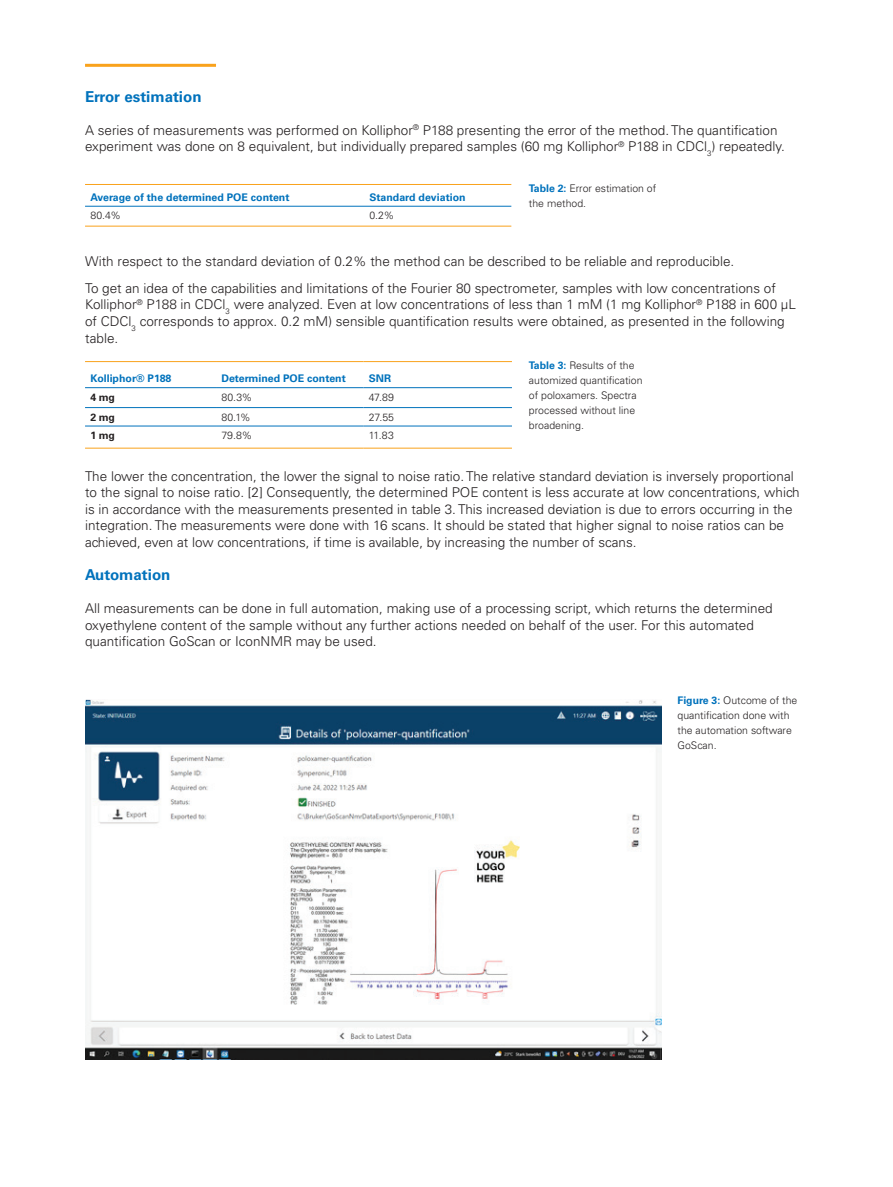
<style>
.page{position:relative;width:893px;height:1187px;background:#fff}
.page>*{position:absolute;margin:0;border:0;box-sizing:border-box;transform-origin:0 0}
.t1{font:700 15px "Univers LT Std";color:#0072bc}
.t2{font:300 13.5px/16.5px "Univers LT Std";color:#231f20}
.t3{font:300 10.5px/15px "Univers LT Std";color:#231f20}
.t4{font:700 10.5px "Univers LT Std";color:#0072bc}
.t5{font:700 10.5px "Univers LT Std";color:#231f20}
.s1{font-weight:700;color:#0072bc}
</style>
<div class="page">
<hr style="left:85px;top:361px;width:131px;height:1px;background:#f9a21c">
<hr style="left:216px;top:361px;width:147px;height:1px;background:#f9a21c">
<hr style="left:363px;top:361px;width:149px;height:1px;background:#f9a21c">
<hr style="left:85px;top:448px;width:131px;height:1px;background:#f9a21c">
<hr style="left:216px;top:448px;width:147px;height:1px;background:#f9a21c">
<hr style="left:363px;top:448px;width:149px;height:1px;background:#f9a21c">
<hr style="left:85px;top:387px;width:131px;height:1px;background:#0072bc">
<hr style="left:216px;top:387px;width:147px;height:1px;background:#0072bc">
<hr style="left:363px;top:387px;width:149px;height:1px;background:#0072bc">
<hr style="left:85px;top:407px;width:131px;height:1px;background:#0072bc">
<hr style="left:216px;top:407px;width:147px;height:1px;background:#0072bc">
<hr style="left:363px;top:407px;width:149px;height:1px;background:#0072bc">
<hr style="left:85px;top:425px;width:131px;height:1px;background:#0072bc">
<hr style="left:216px;top:425px;width:147px;height:1px;background:#0072bc">
<hr style="left:363px;top:425px;width:149px;height:1px;background:#0072bc">
<hr style="left:85px;top:184px;width:279px;height:1px;background:#f9a21c">
<hr style="left:364px;top:184px;width:147px;height:1px;background:#f9a21c">
<hr style="left:85px;top:226px;width:279px;height:1px;background:#f9a21c">
<hr style="left:364px;top:226px;width:147px;height:1px;background:#f9a21c">
<hr style="left:85px;top:206px;width:279px;height:1px;background:#0072bc">
<hr style="left:364px;top:206px;width:147px;height:1px;background:#0072bc">
<img style="left:85px;top:699px;width:576px;height:360px">
<hr style="left:85px;top:64px;width:131px;height:3px;background:#f9a21c">
<p class="t1" style="left:85px;top:87px;width:118px">Error estimation</p>
<p class="t2" style="left:85px;top:122px;width:701px">A series of measurements was performed on Kolliphor<sup>®</sup> P188 presenting the error of the method. The quantification experiment was done on 8 equivalent, but individually prepared samples (60 mg Kolliphor<sup>®</sup> P188 in CDCl<sub>3</sub>) repeatedly.</p>
<p class="t4" style="left:90px;top:191px;width:201px">Average of the determined POE content</p>
<p class="t4" style="left:369px;top:191px;width:98px">Standard deviation</p>
<p class="t3" style="left:90px;top:208px;width:32px">80.4%</p>
<p class="t3" style="left:369px;top:208px;width:26px">0.2%</p>
<p class="t3" style="left:529px;top:180px;width:129px"><span class="s1">Table 2:</span> Error estimation of the method.</p>
<p class="t2" style="left:85px;top:253px;width:651px">With respect to the standard deviation of 0.2% the method can be described to be reliable and reproducible.</p>
<p class="t2" style="left:85px;top:280px;width:712px">To get an idea of the capabilities and limitations of the Fourier 80 spectrometer, samples with low concentrations of Kolliphor<sup>®</sup> P188 in CDCl<sub>3</sub> were analyzed. Even at low concentrations of less than 1 mM (1 mg Kolliphor<sup>®</sup> P188 in 600 μL of CDCl<sub>3</sub> corresponds to approx. 0.2 mM) sensible quantification results were obtained, as presented in the following table.</p>
<p class="t4" style="left:90px;top:372px;width:83px">Kolliphor® P188</p>
<p class="t4" style="left:221px;top:372px;width:126px">Determined POE content</p>
<p class="t4" style="left:369px;top:372px;width:24px">SNR</p>
<p class="t5" style="left:90px;top:391px;width:26px">4 mg</p>
<p class="t3" style="left:221px;top:389px;width:32px">80.3%</p>
<p class="t3" style="left:369px;top:389px;width:27px">47.89</p>
<p class="t5" style="left:90px;top:411px;width:26px">2 mg</p>
<p class="t3" style="left:221px;top:409px;width:31px">80.1%</p>
<p class="t3" style="left:369px;top:409px;width:27px">27.55</p>
<p class="t5" style="left:90px;top:429px;width:26px">1 mg</p>
<p class="t3" style="left:221px;top:428px;width:32px">79.8%</p>
<p class="t3" style="left:369px;top:428px;width:27px">11.83</p>
<p class="t3" style="left:529px;top:357px;width:115px"><span class="s1">Table 3:</span> Results of the automized quantification of poloxamers. Spectra processed without line broadening.</p>
<p class="t2" style="left:85px;top:467px;width:716px">The lower the concentration, the lower the signal to noise ratio. The relative standard deviation is inversely proportional to the signal to noise ratio. [2] Consequently, the determined POE content is less accurate at low concentrations, which is in accordance with the measurements presented in table 3. This increased deviation is due to errors occurring in the integration. The measurements were done with 16 scans. It should be stated that higher signal to noise ratios can be achieved, even at low concentrations, if time is available, by increasing the number of scans.</p>
<p class="t1" style="left:85px;top:566px;width:87px">Automation</p>
<p class="t2" style="left:85px;top:600px;width:689px">All measurements can be done in full automation, making use of a processing script, which returns the determined oxyethylene content of the sample without any further actions needed on behalf of the user. For this automated quantification GoScan or IconNMR may be used.</p>
<p class="t3" style="left:677px;top:692px;width:121px"><span class="s1">Figure 3:</span> Outcome of the quantification done with the automation software<br>GoScan.</p>
</div>
